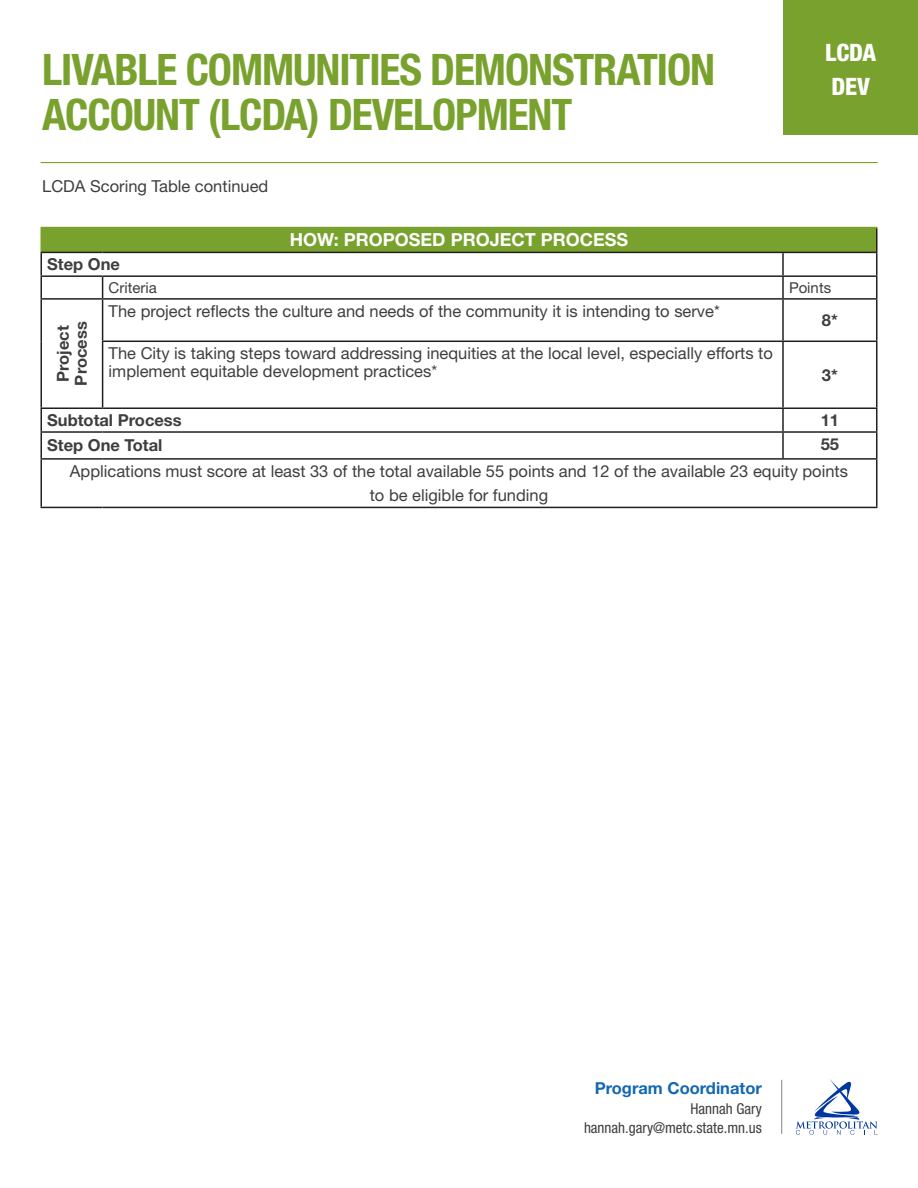
<style>
.page{position:relative;width:918px;height:1188px;background:#fff}
.page>*{position:absolute;margin:0;border:0;box-sizing:border-box;transform-origin:0 0}
.t1{font:700 condensed 43.5px "Helvetica Neue LT Std";letter-spacing:-.025em;color:#78a22d}
.t2{font:800 condensed 24px "Helvetica Neue LT Std";color:#fff}
.t3{font:700 18px "Helvetica Neue LT Std";color:#fff}
.t4{font:16.5px/18px "Helvetica Neue LT Std";color:#3e3e3f}
.t5{font:700 16.5px/18px "Helvetica Neue LT Std";color:#3e3e3f}
.t6{font:700 16.5px "Helvetica Neue LT Std";color:#1467b1}
.Details{font:condensed 15px "Helvetica Neue LT Std";color:#3e3e3f}
.t7{font:15px "Helvetica Neue LT Std";color:#3e3e3f}
</style>
<div class="page">
<div style="left:783px;top:0;width:135px;height:135px;background:#78a22d"></div>
<hr style="left:41px;top:162px;width:837px;height:1px;background:#78a22d">
<div style="left:41px;top:228px;width:836px;height:24px;background:#78a22d"></div>
<hr style="left:876px;top:228px;width:2px;height:24px;background:#231f20">
<hr style="left:40px;top:252px;width:63px;height:1px;background:#231f20">
<hr style="left:40px;top:253px;width:2px;height:22px;background:#231f20">
<hr style="left:103px;top:252px;width:680px;height:1px;background:#231f20">
<hr style="left:783px;top:252px;width:95px;height:1px;background:#231f20">
<hr style="left:782px;top:253px;width:2px;height:22px;background:#231f20">
<hr style="left:876px;top:253px;width:2px;height:22px;background:#231f20">
<hr style="left:40px;top:275px;width:63px;height:2px;background:#231f20">
<hr style="left:40px;top:277px;width:2px;height:21px;background:#231f20">
<hr style="left:103px;top:275px;width:680px;height:2px;background:#231f20">
<svg style="left:102px;top:277px;width:1px;height:21px"></svg>
<hr style="left:783px;top:275px;width:95px;height:2px;background:#231f20">
<hr style="left:782px;top:277px;width:2px;height:21px;background:#231f20">
<hr style="left:876px;top:277px;width:2px;height:21px;background:#231f20">
<hr style="left:40px;top:298px;width:63px;height:2px;background:#231f20">
<hr style="left:40px;top:300px;width:2px;height:41px;background:#231f20">
<hr style="left:103px;top:298px;width:680px;height:2px;background:#231f20">
<hr style="left:102px;top:300px;width:1px;height:41px;background:#231f20">
<hr style="left:783px;top:298px;width:95px;height:2px;background:#231f20">
<hr style="left:782px;top:300px;width:2px;height:41px;background:#231f20">
<hr style="left:876px;top:300px;width:2px;height:41px;background:#231f20">
<hr style="left:40px;top:341px;width:2px;height:66px;background:#231f20">
<hr style="left:102px;top:341px;width:681px;height:1px;background:#231f20">
<hr style="left:102px;top:342px;width:1px;height:65px;background:#231f20">
<hr style="left:783px;top:341px;width:95px;height:1px;background:#231f20">
<hr style="left:782px;top:342px;width:2px;height:65px;background:#231f20">
<hr style="left:876px;top:342px;width:2px;height:65px;background:#231f20">
<hr style="left:40px;top:407px;width:63px;height:2px;background:#231f20">
<hr style="left:40px;top:409px;width:2px;height:22px;background:#231f20">
<hr style="left:103px;top:407px;width:680px;height:2px;background:#231f20">
<hr style="left:783px;top:407px;width:95px;height:2px;background:#231f20">
<hr style="left:782px;top:409px;width:2px;height:22px;background:#231f20">
<hr style="left:876px;top:409px;width:2px;height:22px;background:#231f20">
<hr style="left:40px;top:431px;width:63px;height:2px;background:#231f20">
<hr style="left:40px;top:433px;width:2px;height:25px;background:#231f20">
<hr style="left:103px;top:431px;width:680px;height:2px;background:#231f20">
<hr style="left:783px;top:431px;width:95px;height:2px;background:#231f20">
<hr style="left:782px;top:433px;width:2px;height:25px;background:#231f20">
<hr style="left:876px;top:433px;width:2px;height:25px;background:#231f20">
<hr style="left:40px;top:458px;width:63px;height:2px;background:#231f20">
<hr style="left:40px;top:460px;width:2px;height:47px;background:#231f20">
<hr style="left:103px;top:458px;width:680px;height:2px;background:#231f20">
<hr style="left:783px;top:458px;width:95px;height:2px;background:#231f20">
<hr style="left:876px;top:460px;width:2px;height:47px;background:#231f20">
<hr style="left:40px;top:507px;width:63px;height:1px;background:#231f20">
<hr style="left:103px;top:507px;width:680px;height:1px;background:#231f20">
<hr style="left:783px;top:507px;width:95px;height:1px;background:#231f20">
<hr style="left:40px;top:227px;width:63px;height:1px;background:#78a22d">
<hr style="left:40px;top:228px;width:2px;height:24px;background:#78a22d">
<hr style="left:103px;top:227px;width:680px;height:1px;background:#78a22d">
<hr style="left:783px;top:227px;width:95px;height:1px;background:#78a22d">
<svg style="left:796px;top:1079px;width:81px;height:56px"></svg>
<hr style="left:781px;top:1080px;width:1px;height:54px;background:#231f20">
<p class="t1" style="left:42px;top:43px;width:674px">LIVABLE COMMUNITIES DEMONSTRATION</p>
<p class="t1" style="left:42px;top:88px;width:532px">ACCOUNT (LCDA) DEVELOPMENT</p>
<p class="t4" style="left:42px;top:177px;width:228px">LCDA Scoring Table continued</p>
<h2 class="t3" style="left:290px;top:229px;width:340px">HOW: PROPOSED PROJECT PROCESS</h2>
<h2 class="t2" style="left:825px;top:38px;width:53px">LCDA</h2>
<h2 class="t2" style="left:832px;top:71px;width:40px">DEV</h2>
<p class="t5" style="left:47px;top:255px;width:74px">Step One</p>
<p class="t7" style="left:109px;top:279px;width:50px">Criteria</p>
<p class="t7" style="left:789px;top:279px;width:44px">Points</p>
<p class="t5" style="left:54px;top:386px;width:65px;rotate:-90deg">Project<br>Process</p>
<p class="t4" style="left:109px;top:302px;width:613px">The project reflects the culture and needs of the community it is intending to serve*</p>
<p class="t5" style="left:822px;top:311px;width:17px">8*</p>
<p class="t4" style="left:109px;top:344px;width:666px">The City is taking steps toward addressing inequities at the local level, especially efforts to implement equitable development practices*</p>
<p class="t5" style="left:822px;top:365px;width:17px">3*</p>
<p class="t5" style="left:47px;top:411px;width:136px">Subtotal Process</p>
<p class="t5" style="left:821px;top:411px;width:20px">11</p>
<p class="t5" style="left:47px;top:436px;width:117px">Step One Total</p>
<p class="t5" style="left:821px;top:435px;width:20px">55</p>
<p class="t4" style="left:70px;top:462px;width:780px">Applications must score at least 33 of the total available 55 points and 12 of the available 23 equity points</p>
<p class="t4" style="left:370px;top:486px;width:180px">to be eligible for funding</p>
<p class="t6" style="left:595px;top:1078px;width:169px">Program Coordinator</p>
<p class="Details" style="left:691px;top:1100px;width:73px">Hannah Gary</p>
<p class="Details" style="left:584px;top:1119px;width:179px">hannah.gary@metc.state.mn.us</p>
</div>
